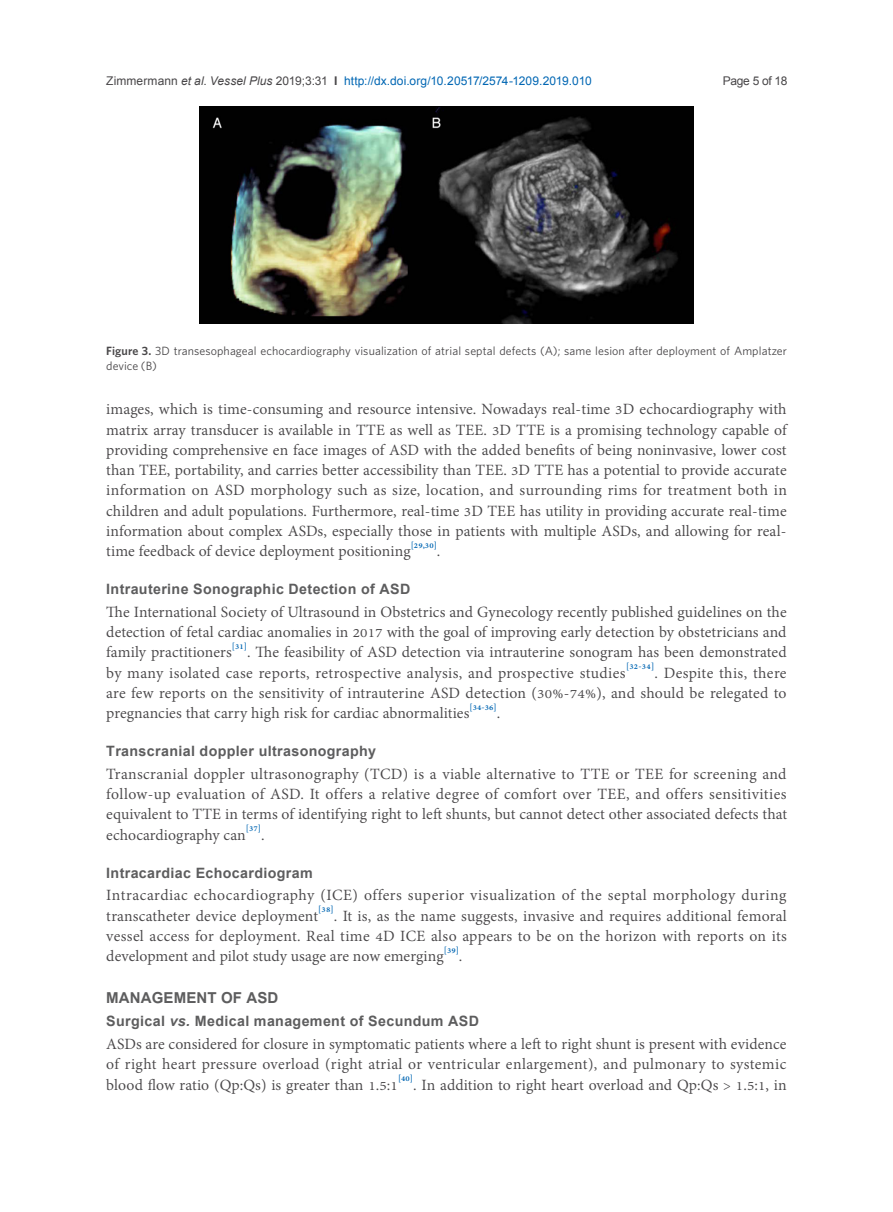
<style>
.page{position:relative;width:893px;height:1212px;background:#fff}
.page>*{position:absolute;margin:0;border:0;box-sizing:border-box;transform-origin:0 0}
.t1{font:700 21px "Utsaah";letter-spacing:.005em;color:#5d5d5e}
.t2{font:19.2px/20.2px "Adobe Thai";letter-spacing:.005em;color:#484648;text-align:justify}
.t3{font:700 14.25px "Arial";letter-spacing:.025em;color:#5d5d5e}
.t4{font:12px/15px "Whitney";letter-spacing:.01em;color:#484648}
.t5{font:12px "Arial";letter-spacing:.005em;color:#0166b3}
.t6{font:12px "Arial";letter-spacing:-.025em;color:#484648}
.s1{color:#484648}
.s2{font-style:italic;color:#484648}
.s3{font-weight:700;color:#484648}
.s4{font-weight:600}
.s5{font-style:italic}
</style>
<div class="page">
<img style="left:200px;top:106px;width:493px;height:217px">
<p class="t5" style="left:106px;top:73px;width:487px"><span class="s1">Zimmermann</span> <span class="s2">et al</span><span class="s1">.</span> <span class="s2">Vessel Plus</span> <span class="s1">2019;3:31</span> <span class="s3">I</span> http://dx.doi.org/10.20517/2574-1209.2019.010</p>
<p class="t6" style="left:723px;top:73px;width:66px">Page 5 of 18</p>
<p class="t4" style="left:106px;top:343px;width:682px"><span class="s4">Figure 3.</span> 3D transesophageal echocardiography visualization of atrial septal defects (A); same lesion after deployment of Amplatzer device (B)</p>
<p class="t2" style="left:106px;top:398px;width:682px">images, which is time-consuming and resource intensive. Nowadays real-time 3D echocardiography with matrix array transducer is available in TTE as well as TEE. 3D TTE is a promising technology capable of providing comprehensive en face images of ASD with the added benefits of being noninvasive, lower cost than TEE, portability, and carries better accessibility than TEE. 3D TTE has a potential to provide accurate information on ASD morphology such as size, location, and surrounding rims for treatment both in children and adult populations. Furthermore, real-time 3D TEE has utility in providing accurate real-time information about complex ASDs, especially those in patients with multiple ASDs, and allowing for real&shy;time feedback of device deployment positioning<sup>[29,30]</sup>.</p>
<p class="t3" style="left:106px;top:579px;width:306px">Intrauterine Sonographic Detection of ASD</p>
<p class="t2" style="left:106px;top:600px;width:682px">The International Society of Ultrasound in Obstetrics and Gynecology recently published guidelines on the detection of fetal cardiac anomalies in 2017 with the goal of improving early detection by obstetricians and family practitioners<sup>[31]</sup>. The feasibility of ASD detection via intrauterine sonogram has been demonstrated by many isolated case reports, retrospective analysis, and prospective studies<sup>[32-34]</sup>. Despite this, there are few reports on the sensitivity of intrauterine ASD detection (30%-74%), and should be relegated to pregnancies that carry high risk for cardiac abnormalities<sup>[34-36]</sup>.</p>
<p class="t3" style="left:106px;top:741px;width:271px">Transcranial doppler ultrasonography</p>
<p class="t2" style="left:106px;top:762px;width:682px">Transcranial doppler ultrasonography (TCD) is a viable alternative to TTE or TEE for screening and follow-up evaluation of ASD. It offers a relative degree of comfort over TEE, and offers sensitivities equivalent to TTE in terms of identifying right to left shunts, but cannot detect other associated defects that echocardiography can<sup>[37]</sup>.</p>
<p class="t3" style="left:106px;top:863px;width:208px">Intracardiac Echocardiogram</p>
<p class="t2" style="left:106px;top:884px;width:682px">Intracardiac echocardiography (ICE) offers superior visualization of the septal morphology during transcatheter device deployment<sup>[38]</sup>. It is, as the name suggests, invasive and requires additional femoral vessel access for deployment. Real time 4D ICE also appears to be on the horizon with reports on its development and pilot study usage are now emerging<sup>[39]</sup>.</p>
<p class="t1" style="left:106px;top:987px;width:174px">MANAGEMENT OF ASD</p>
<p class="t3" style="left:106px;top:1011px;width:374px">Surgical <span class="s5">vs.</span> Medical management of Secundum ASD</p>
<p class="t2" style="left:106px;top:1032px;width:682px">ASDs are considered for closure in symptomatic patients where a left to right shunt is present with evidence of right heart pressure overload (right atrial or ventricular enlargement), and pulmonary to systemic blood flow ratio (Qp:Qs) is greater than 1.5:1<sup>[40]</sup>. In addition to right heart overload and Qp:Qs &gt; 1.5:1, in</p>
</div>
